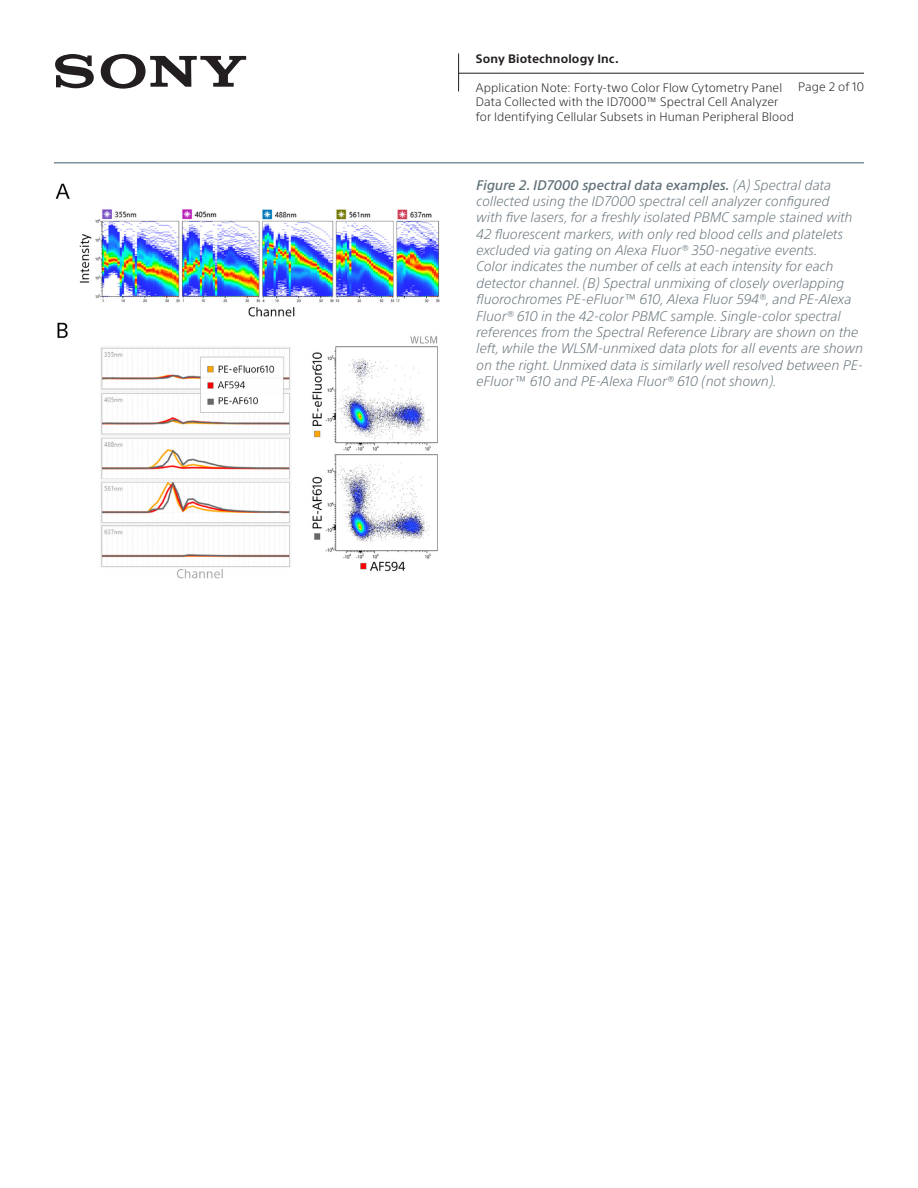
<style>
.page{position:relative;width:918px;height:1188px;background:#fff}
.page>*{position:absolute;margin:0;border:0;box-sizing:border-box;transform-origin:0 0}
.t1{font:italic 300 13.65px/16.4px "SST";color:#627179}
.t2{font:300 12px/14.4px "SST";letter-spacing:.01em;color:#231f20}
.t3{font:700 12px "SST";letter-spacing:.015em;color:#231f20}
.s1{font-weight:500}
</style>
<div class="page">
<hr style="left:458px;top:73px;width:406px;height:1px;background:#231f20">
<hr style="left:458px;top:53px;width:1px;height:38px;background:#231f20">
<svg style="left:55px;top:54px;width:39px;height:34px"></svg>
<svg style="left:101px;top:54px;width:145px;height:35px"></svg>
<hr style="left:54px;top:162px;width:810px;height:2px;background:#7f919a">
<img style="left:55px;top:183px;width:385px;height:396px">
<p class="t3" style="left:476px;top:52px;width:144px">Sony Biotechnology Inc.</p>
<p class="t2" style="left:476px;top:80px;width:319px">Application Note: Forty-two Color Flow Cytometry Panel<br>Data Collected with the ID7000™ Spectral Cell Analyzer for Identifying Cellular Subsets in Human Peripheral Blood</p>
<p class="t2" style="left:798px;top:79px;width:67px">Page 2 of 10</p>
<p class="t1" style="left:476px;top:177px;width:388px"><span class="s1">Figure 2. ID7000 spectral data examples.</span> (A) Spectral data collected using the ID7000 spectral cell analyzer configured<br>with five lasers, for a freshly isolated PBMC sample stained with 42 fluorescent markers, with only red blood cells and platelets excluded via gating on Alexa Fluor® 350-negative events.<br>Color indicates the number of cells at each intensity for each detector channel. (B) Spectral unmixing of closely overlapping fluorochromes PE-eFluor™ 610, Alexa Fluor 594®, and PE-Alexa Fluor® 610 in the 42-color PBMC sample. Single-color spectral references from the Spectral Reference Library are shown on the left, while the WLSM-unmixed data plots for all events are shown on the right. Unmixed data is similarly well resolved between PE&shy;eFluor™ 610 and PE-Alexa Fluor® 610 (not shown).</p>
</div>
